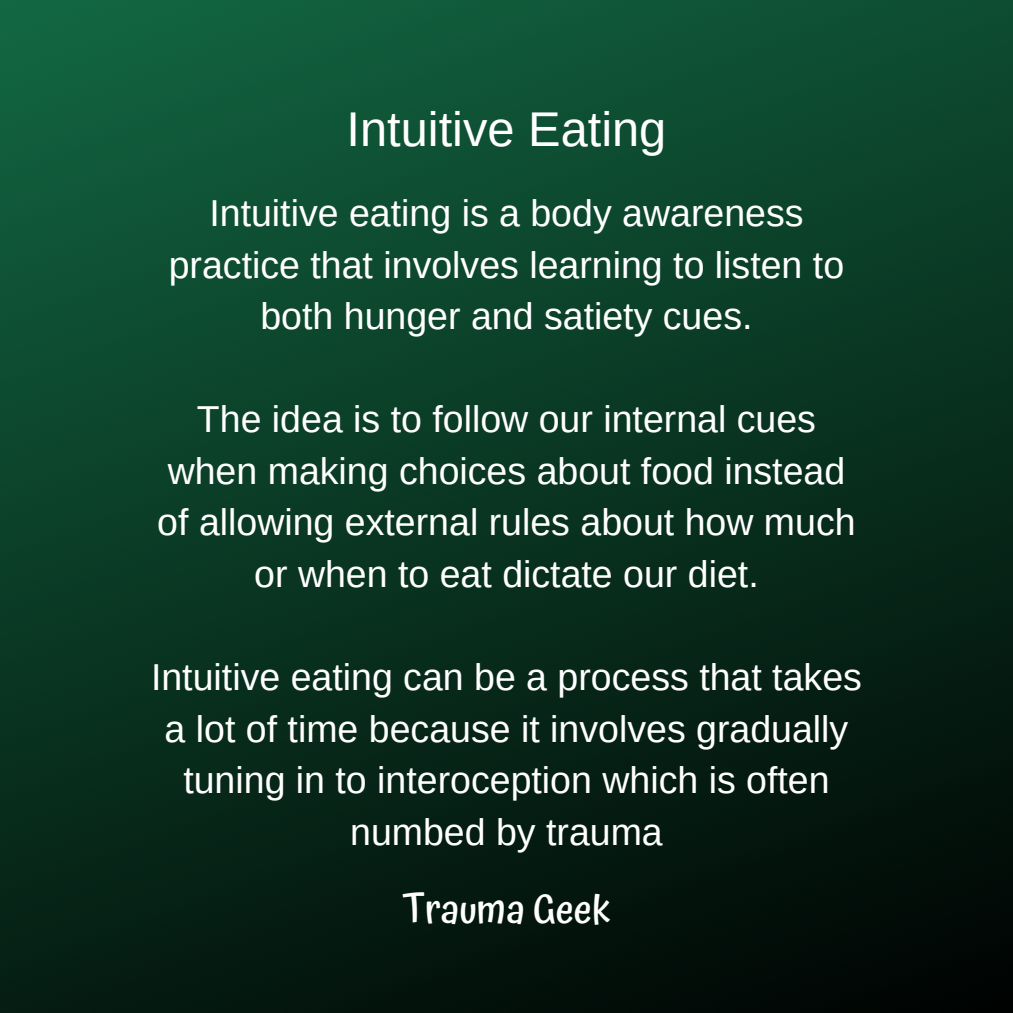
<style>
.page{position:relative;width:1013px;height:1013px;background:#fff}
.page>*{position:absolute;margin:0;border:0;box-sizing:border-box;transform-origin:0 0}
.t1{font:48.75px "Arimo";color:#fff}
.t2{font:500 39.38px "Atma";color:#fff}
.t3{font:37.5px/51.5px "Arimo";color:#fff;text-align:center}
</style>
<div class="page">
<img style="left:0;top:0;width:1012px;height:1012px">
<h1 class="t1" style="left:346px;top:102px;width:321px">Intuitive Eating</h1>
<p class="t3" style="left:169px;top:187px;width:677px">Intuitive eating is a body awareness practice that involves learning to listen to both hunger and satiety cues.</p>
<p class="t3" style="left:157px;top:393px;width:700px">The idea is to follow our internal cues when making choices about food instead of allowing external rules about how much or when to eat dictate our diet.</p>
<p class="t3" style="left:151px;top:651px;width:712px">Intuitive eating can be a process that takes a lot of time because it involves gradually tuning in to interoception which is often numbed by trauma</p>
<p class="t2" style="left:402px;top:886px;width:210px">Trauma Geek</p>
</div>
